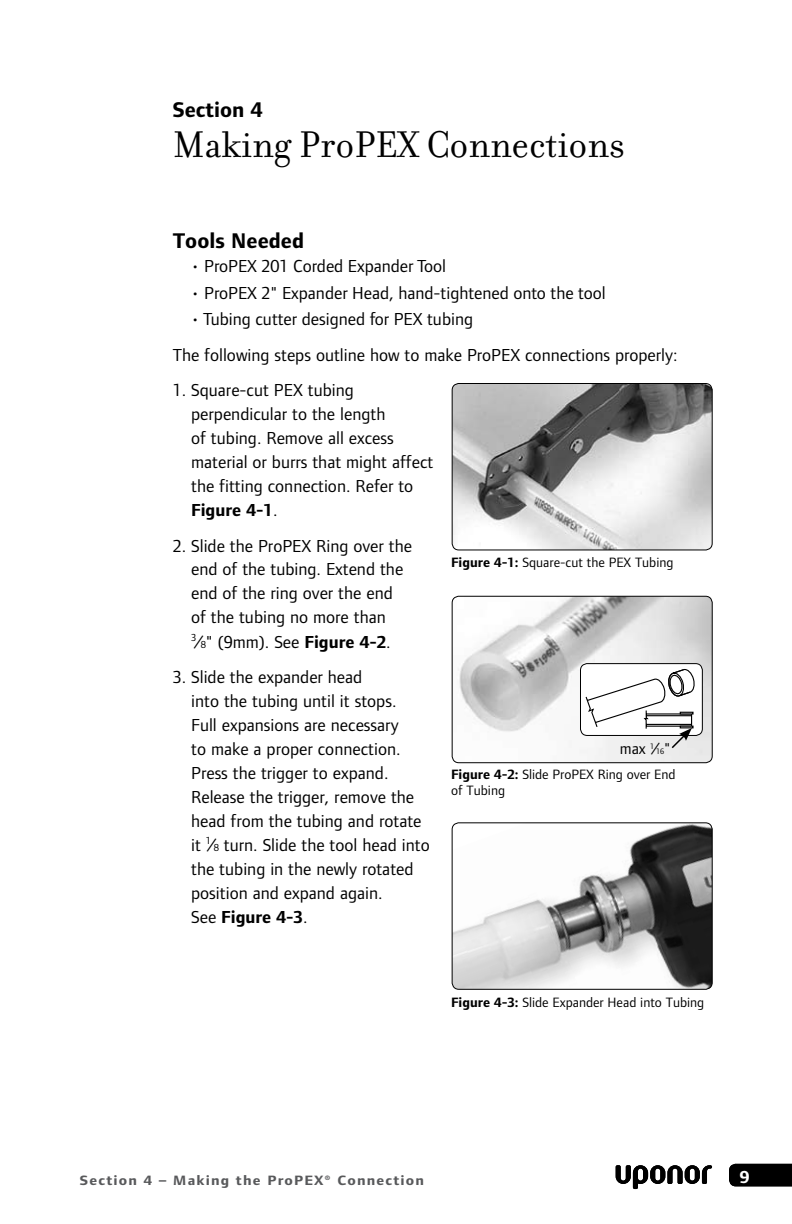
<style>
.page{position:relative;width:792px;height:1224px;background:#fff}
.page>*{position:absolute;margin:0;border:0;box-sizing:border-box;transform-origin:0 0}
.t1{font:40px "Filosofia";color:#000}
.t2{font:700 22px "Foundry Form Sans";color:#000}
.t3{font:18px/24px "Foundry Form Sans";color:#000}
.t4{font:700 18px "Foundry Form Sans";color:#fff}
.t5{font:16.4px "Foundry Form Sans";color:#000}
.t6{font:14px/16px "Foundry Form Sans";color:#000}
.t7{font:700 14px "Foundry Form Sans";color:#58595b;scale:1.1 1}
.s1{font-weight:700}
.s2{font-size:10.4px}
.s3{font-size:8.2px}
</style>
<div class="page">
<svg style="left:616px;top:1165px;width:96px;height:24px"></svg>
<svg style="left:729px;top:1164px;width:63px;height:22px"></svg>
<img style="left:452px;top:596px;width:260px;height:167px">
<div style="left:452px;top:596px;width:261px;height:167px;border:1px solid #000;border-radius:7px"></div>
<div style="left:580px;top:664px;width:122px;height:71px;background:#fff;border-radius:7px"></div>
<div style="left:580px;top:663px;width:123px;height:73px;border:1px solid #000;border-radius:7px"></div>
<svg style="left:586px;top:669px;width:109px;height:81px"></svg>
<img style="left:452px;top:384px;width:260px;height:166px">
<div style="left:452px;top:383px;width:261px;height:167px;border:1px solid #000;border-radius:7px"></div>
<img style="left:452px;top:823px;width:260px;height:166px">
<div style="left:452px;top:822px;width:261px;height:168px;border:1px solid #000;border-radius:7px"></div>
<p class="t2" style="left:173px;top:97px;width:91px">Section 4</p>
<h1 class="t1" style="left:173px;top:122px;width:454px">Making ProPEX Connections</h1>
<p class="t2" style="left:173px;top:228px;width:133px">Tools Needed</p>
<p class="t3" style="left:191px;top:254px;width:257px">• ProPEX 201 Corded Expander Tool</p>
<p class="t3" style="left:191px;top:280px;width:417px">• ProPEX 2" Expander Head, hand-tightened onto the tool</p>
<p class="t3" style="left:173px;top:302px;width:506px;line-height:35.4px;text-indent:18px">• Tubing cutter designed for PEX tubing<br>The following steps outline how to make ProPEX connections properly:</p>
<p class="t3" style="left:191px;top:378px;width:244px;text-indent:-18px">1. Square-cut PEX tubing perpendicular to the length<br>of tubing. Remove all excess material or burrs that might affect the fitting connection. Refer to<br><span class="s1">Figure 4-1</span>.</p>
<p class="t3" style="left:173px;top:533px;width:241px;text-align:center">2. Slide the ProPEX Ring over the end of the tubing. Extend the end of the ring over the end<br>of the tubing no more than<br><sup>3</sup>⁄<span class="s2">8</span>" (9mm). See <span class="s1">Figure 4-2</span>.</p>
<p class="t3" style="left:191px;top:665px;width:240px;text-indent:-18px">3. Slide the expander head<br>into the tubing until it stops.<br>Full expansions are necessary<br>to make a proper connection.<br>Press the trigger to expand.<br>Release the trigger, remove the head from the tubing and rotate it <sup>1</sup>⁄<span class="s2">8</span> turn. Slide the tool head into the tubing in the newly rotated position and expand again.<br>See <span class="s1">Figure 4-3</span>.</p>
<p class="t6" style="left:451px;top:555px;width:224px"><span class="s1">Figure 4-1:</span> Square-cut the PEX Tubing</p>
<p class="t5" style="left:620px;top:740px;width:52px">max <sup>1</sup>⁄<span class="s3">16</span>"</p>
<p class="t6" style="left:451px;top:767px;width:226px"><span class="s1">Figure 4-2:</span> Slide ProPEX Ring over End of Tubing</p>
<p class="t6" style="left:451px;top:995px;width:255px"><span class="s1">Figure 4-3:</span> Slide Expander Head into Tubing</p>
<p class="t7" style="left:80px;top:1172px;width:205px">Section 4 – Making the ProPEX</p>
<p class="t7" style="left:325px;top:1172px;width:92px">® Connection</p>
<p class="t4" style="left:740px;top:1167px;width:11px">9</p>
</div>
